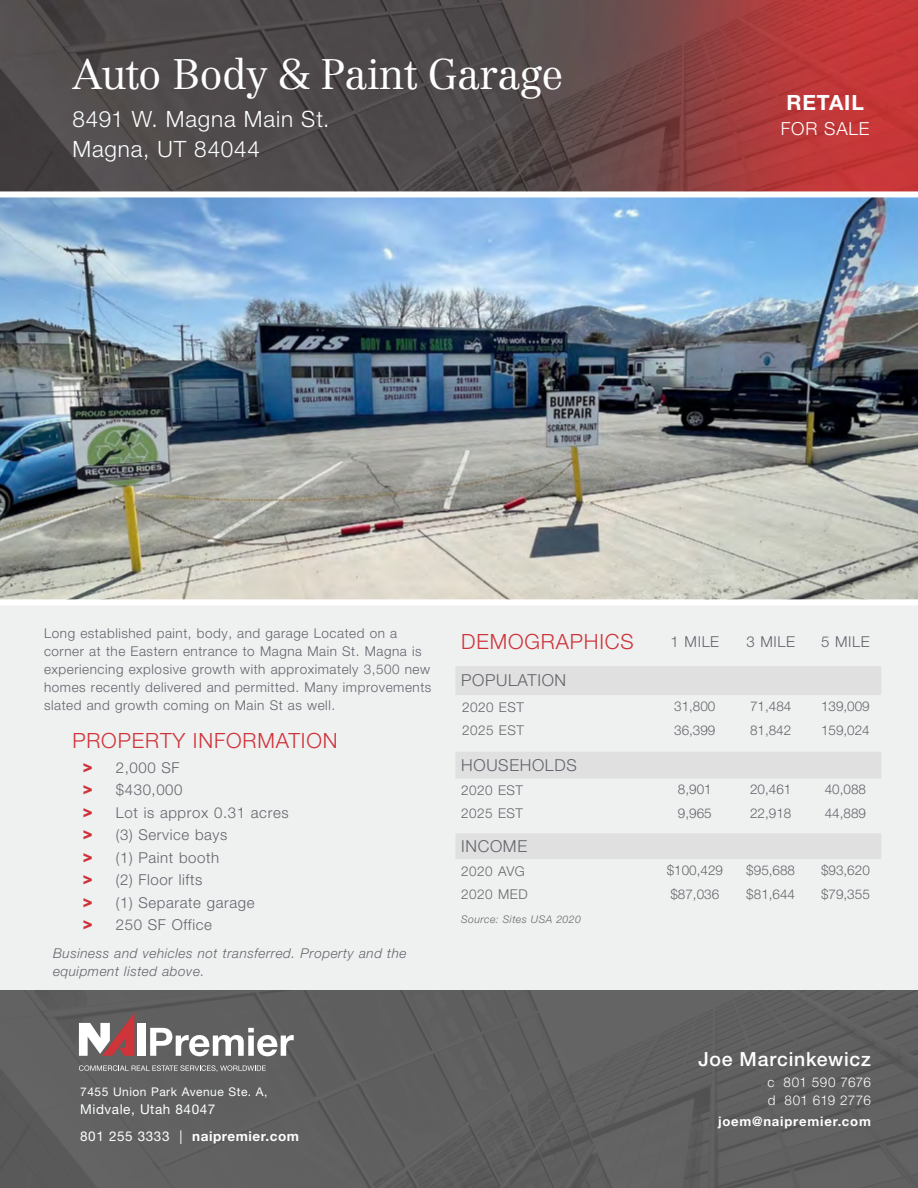
<style>
.page{position:relative;width:918px;height:1188px;background:#fff}
.page>*{position:absolute;margin:0;border:0;box-sizing:border-box;transform-origin:0 0}
.t1{font:300 42px "Centennial LT Std";letter-spacing:-.02em;color:#fff}
.t2{font:300 22.5px/30px "Helvetica Neue LT Std";letter-spacing:.04em;color:#fcfeff}
.t3{font:300 21px "Helvetica Neue LT Std";letter-spacing:.04em;color:#cf333a}
.t4{font:700 21px "Helvetica Neue LT Std";letter-spacing:.04em;color:#fff}
.t5{font:500 19.5px "Helvetica Neue LT Std";letter-spacing:.035em;color:#fff}
.t6{font:300 18px "Helvetica Neue LT Std";letter-spacing:.04em;color:#fff}
.t7{font:300 16.5px "Helvetica Neue LT Std";letter-spacing:.04em;color:#61646a}
.t8{font:300 16.5px "Helvetica Neue LT Std";letter-spacing:.04em;color:#60646b}
.t9{font:300 15px/22.5px "Helvetica Neue LT Std";letter-spacing:.04em;color:#61646a}
.t10{font:300 15px "Helvetica Neue LT Std";letter-spacing:.04em;color:#60646b}
.t11{font:300 13.5px/18px "Helvetica Neue LT Std";letter-spacing:.04em;color:#61646a}
.t12{font:300 13.5px "Helvetica Neue LT Std";color:#636569}
.t13{font:italic 300 13.5px/18px "Helvetica Neue LT Std";letter-spacing:.04em;color:#61646a}
.t14{font:13.5px/26.2px "Helvetica Neue LT Std";letter-spacing:.04em;color:#fcfeff}
.t15{font:300 13.5px/18px "Helvetica Neue LT Std";letter-spacing:.015em;color:#fff}
.t16{font:300 13.5px "Helvetica Neue LT Std";letter-spacing:.04em;color:#666767}
.t17{font:700 13.2px "Helvetica Neue LT Std";letter-spacing:.06em;color:#fff}
.t18{font:12px "Helvetica Neue LT Std";letter-spacing:.04em;color:#fcfeff}
.t19{font:italic 300 10.5px "Helvetica Neue LT Std";letter-spacing:.04em;color:#666767}
.s1{font-family:"Arial";font-weight:900;color:#cf333a}
.s2{color:#fff}
.s3{font-weight:700}
</style>
<div class="page">
<img style="left:0;top:0;width:918px;height:191px">
<div style="left:0;top:567px;width:918px;height:469px;background:#eff1f1"></div>
<img style="left:0;top:197px;width:918px;height:402px">
<div style="left:0;top:990px;width:918px;height:198px;background:#606060"></div>
<div style="left:137px;top:1023px;width:9px;height:33px;background:#fff"></div>
<svg style="left:79px;top:1013px;width:55px;height:43px"></svg>
<svg style="left:150px;top:1028px;width:144px;height:28px"></svg>
<svg style="left:79px;top:1065px;width:187px;height:7px"></svg>
<svg style="left:455px;top:666px;width:426px;height:193px"></svg>
<div style="left:0;top:599px;width:918px;height:6px;background:#fff"></div>
<h1 class="t1" style="left:72px;top:49px;width:493px">Auto Body &amp; Paint Garage</h1>
<h2 class="t2" style="left:72px;top:103px;width:259px">8491 W. Magna Main St.<br>Magna, UT 84044</h2>
<h3 class="t4" style="left:787px;top:90px;width:79px">RETAIL</h3>
<h3 class="t6" style="left:781px;top:118px;width:90px">FOR SALE</h3>
<p class="t11" style="left:44px;top:624px;width:389px">Long established paint, body, and garage Located on a corner at the Eastern entrance to Magna Main St. Magna is experiencing explosive growth with approximately 3,500 new homes recently delivered and permitted. Many improvements slated and growth coming on Main St as well.</p>
<h3 class="t3" style="left:72px;top:728px;width:267px">PROPERTY INFORMATION</h3>
<p class="t9" style="left:83px;top:756px;width:207px"><span class="s1">&gt;</span> 2,000 SF<br><span class="s1">&gt;</span> $430,000<br><span class="s1">&gt;</span> Lot is approx 0.31 acres <span class="s1">&gt;</span> (3) Service bays<br><span class="s1">&gt;</span> (1) Paint booth<br><span class="s1">&gt;</span> (2) Floor lifts<br><span class="s1">&gt;</span> (1) Separate garage<br><span class="s1">&gt;</span> 250 SF Office</p>
<p class="t13" style="left:53px;top:944px;width:355px">Business and vehicles not transferred. Property and the equipment listed above.</p>
<p class="t18" style="left:80px;top:1084px;width:189px">7455 Union Park Avenue Ste. A,</p>
<p class="t14" style="left:80px;top:1096px;width:220px">Midvale, Utah 84047<br><span class="s2">801 255 3333 |</span> <span class="s3">naipremier.com</span></p>
<h3 class="t3" style="left:461px;top:629px;width:174px">DEMOGRAPHICS</h3>
<p class="t10" style="left:671px;top:633px;width:50px">1 MILE</p>
<p class="t10" style="left:746px;top:633px;width:50px">3 MILE</p>
<p class="t10" style="left:821px;top:633px;width:50px">5 MILE</p>
<p class="t7" style="left:461px;top:671px;width:107px">POPULATION</p>
<p class="t11" style="left:462px;top:698px;width:63px">2020 EST</p>
<p class="t12" style="left:674px;top:698px;width:43px">31,800</p>
<p class="t12" style="left:750px;top:698px;width:43px">71,484</p>
<p class="t12" style="left:821px;top:698px;width:50px">139,009</p>
<p class="t16" style="left:462px;top:722px;width:63px">2025 EST</p>
<p class="t12" style="left:674px;top:722px;width:43px">36,399</p>
<p class="t12" style="left:750px;top:722px;width:43px">81,842</p>
<p class="t12" style="left:821px;top:722px;width:50px">159,024</p>
<p class="t8" style="left:461px;top:755px;width:117px">HOUSEHOLDS</p>
<p class="t11" style="left:461px;top:781px;width:63px">2020 EST</p>
<p class="t11" style="left:678px;top:780px;width:35px">8,901</p>
<p class="t11" style="left:750px;top:780px;width:43px">20,461</p>
<p class="t11" style="left:825px;top:780px;width:43px">40,088</p>
<p class="t12" style="left:461px;top:805px;width:63px">2025 EST</p>
<p class="t11" style="left:678px;top:804px;width:35px">9,965</p>
<p class="t12" style="left:750px;top:805px;width:43px">22,918</p>
<p class="t11" style="left:825px;top:804px;width:43px">44,889</p>
<p class="t7" style="left:461px;top:836px;width:67px">INCOME</p>
<p class="t16" style="left:461px;top:863px;width:65px">2020 AVG</p>
<p class="t12" style="left:667px;top:862px;width:58px">$100,429</p>
<p class="t12" style="left:746px;top:862px;width:50px">$95,688</p>
<p class="t12" style="left:821px;top:862px;width:50px">$93,620</p>
<p class="t16" style="left:461px;top:885px;width:68px">2020 MED</p>
<p class="t12" style="left:670px;top:885px;width:50px">$87,036</p>
<p class="t12" style="left:746px;top:885px;width:50px">$81,644</p>
<p class="t12" style="left:821px;top:885px;width:50px">$79,355</p>
<p class="t19" style="left:461px;top:913px;width:121px">Source: Sites USA 2020</p>
<h3 class="t5" style="left:698px;top:1047px;width:174px">Joe Marcinkewicz</h3>
<p class="t15" style="left:767px;top:1073px;width:105px">c 801 590 7676 d 801 619 2776</p>
<p class="t17" style="left:718px;top:1113px;width:154px">joem@naipremier.com</p>
</div>
